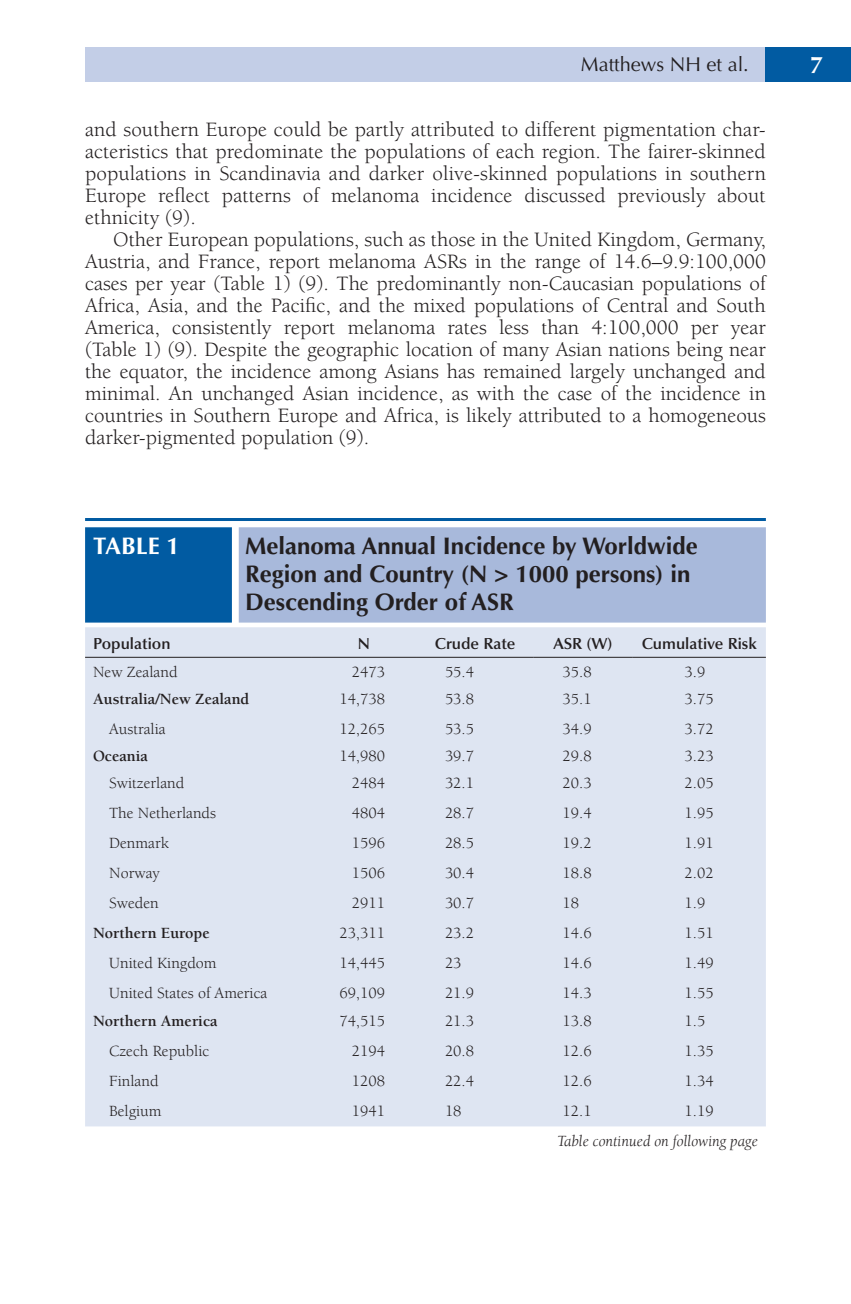
<style>
.page{position:relative;width:851px;height:1304px;background:#fff}
.page>*{position:absolute;margin:0;border:0;box-sizing:border-box;transform-origin:0 0}
.Table_title_3_lines{font:700 24px/28px "Optima";color:#231f20}
.Table_title_3_lines-2{font:700 24px "Optima";color:#fff}
.Body_text_next{font:21px/22px "Berkeley Std";color:#231f20;text-align:justify}
.t1{font:20px "Optima";color:#231f20}
.Table_Body{font:16px "Berkeley Std";color:#231f20}
.Table_Body-2{font:700 16px "Berkeley Std";color:#231f20}
.TCH{font:600 16px "Optima";color:#231f20}
.t2{font:italic 16px "Berkeley Std";color:#231f20}
</style>
<div class="page">
<div style="left:85px;top:47px;width:680px;height:34px;background:#c3cee7"></div>
<div style="left:765px;top:47px;width:85px;height:34px;background:#015ba2"></div>
<div style="left:85px;top:627px;width:680px;height:499px;background:#dee5f2"></div>
<hr style="left:85px;top:657px;width:226px;height:1px;background:#231f20">
<hr style="left:311px;top:657px;width:106px;height:1px;background:#231f20">
<hr style="left:417px;top:657px;width:116px;height:1px;background:#231f20">
<hr style="left:533px;top:657px;width:99px;height:1px;background:#231f20">
<hr style="left:632px;top:657px;width:133px;height:1px;background:#231f20">
<div style="left:85px;top:527px;width:147px;height:96px;background:#015ba2"></div>
<div style="left:239px;top:527px;width:526px;height:96px;background:#a8b9db"></div>
<hr style="left:85px;top:518px;width:680px;height:3px;background:#015ba2">
<p class="t1" style="left:581px;top:53px;width:169px">Matthews NH et al.</p>
<p class="Table_title_3_lines-2" style="left:810px;top:51px;width:15px">7</p>
<p class="Body_text_next" style="left:85px;top:119px;width:682px">and southern Europe could be partly attributed to different pigmentation char&shy;acteristics that predominate the populations of each region. The fairer-skinned populations in Scandinavia and darker olive-skinned populations in southern Europe reflect patterns of melanoma incidence discussed previously about ethnicity (9).</p>
<p class="Body_text_next" style="left:85px;top:229px;width:682px;text-indent:28px">Other European populations, such as those in the United Kingdom, Germany, Austria, and France, report melanoma ASRs in the range of 14.6–9.9:100,000 cases per year (Table 1) (9). The predominantly non-Caucasian populations of Africa, Asia, and the Pacific, and the mixed populations of Central and South America, consistently report melanoma rates less than 4:100,000 per year (Table 1) (9). Despite the geographic location of many Asian nations being near the equator, the incidence among Asians has remained largely unchanged and minimal. An unchanged Asian incidence, as with the case of the incidence in countries in Southern Europe and Africa, is likely attributed to a homogeneous darker-pigmented population (9).</p>
<p class="Table_title_3_lines-2" style="left:93px;top:532px;width:88px">TABLE 1</p>
<p class="Table_title_3_lines" style="left:245px;top:532px;width:454px">Melanoma Annual Incidence by Worldwide<br>Region and Country (N &gt; 1000 persons) in<br>Descending Order of ASR</p>
<p class="TCH" style="left:93px;top:635px;width:79px">Population</p>
<p class="TCH" style="left:358px;top:635px;width:14px">N</p>
<p class="TCH" style="left:434px;top:635px;width:82px">Crude Rate</p>
<p class="TCH" style="left:553px;top:635px;width:61px">ASR (W)</p>
<p class="TCH" style="left:641px;top:635px;width:117px">Cumulative Risk</p>
<p class="Table_Body" style="left:93px;top:663px;width:86px">New Zealand</p>
<p class="Table_Body" style="left:352px;top:663px;width:35px">2473</p>
<p class="Table_Body" style="left:445px;top:663px;width:31px">55.4</p>
<p class="Table_Body" style="left:562px;top:663px;width:31px">35.8</p>
<p class="Table_Body" style="left:684px;top:663px;width:22px">3.9</p>
<p class="Table_Body-2" style="left:93px;top:690px;width:158px">Australia/New Zealand</p>
<p class="Table_Body" style="left:339px;top:690px;width:47px">14,738</p>
<p class="Table_Body" style="left:445px;top:690px;width:31px">53.8</p>
<p class="Table_Body" style="left:562px;top:690px;width:31px">35.1</p>
<p class="Table_Body" style="left:684px;top:690px;width:31px">3.75</p>
<p class="Table_Body" style="left:109px;top:720px;width:58px">Australia</p>
<p class="Table_Body" style="left:339px;top:720px;width:47px">12,265</p>
<p class="Table_Body" style="left:445px;top:720px;width:31px">53.5</p>
<p class="Table_Body" style="left:562px;top:720px;width:31px">34.9</p>
<p class="Table_Body" style="left:684px;top:720px;width:31px">3.72</p>
<p class="Table_Body-2" style="left:93px;top:748px;width:56px">Oceania</p>
<p class="Table_Body" style="left:339px;top:748px;width:47px">14,980</p>
<p class="Table_Body" style="left:445px;top:748px;width:31px">39.7</p>
<p class="Table_Body" style="left:562px;top:748px;width:31px">29.8</p>
<p class="Table_Body" style="left:684px;top:748px;width:31px">3.23</p>
<p class="Table_Body" style="left:109px;top:775px;width:77px">Switzerland</p>
<p class="Table_Body" style="left:352px;top:775px;width:35px">2484</p>
<p class="Table_Body" style="left:445px;top:775px;width:31px">32.1</p>
<p class="Table_Body" style="left:562px;top:775px;width:31px">20.3</p>
<p class="Table_Body" style="left:684px;top:775px;width:31px">2.05</p>
<p class="Table_Body" style="left:109px;top:805px;width:108px">The Netherlands</p>
<p class="Table_Body" style="left:352px;top:805px;width:35px">4804</p>
<p class="Table_Body" style="left:445px;top:805px;width:31px">28.7</p>
<p class="Table_Body" style="left:562px;top:805px;width:31px">19.4</p>
<p class="Table_Body" style="left:684px;top:805px;width:31px">1.95</p>
<p class="Table_Body" style="left:109px;top:835px;width:61px">Denmark</p>
<p class="Table_Body" style="left:352px;top:835px;width:35px">1596</p>
<p class="Table_Body" style="left:445px;top:835px;width:31px">28.5</p>
<p class="Table_Body" style="left:562px;top:835px;width:31px">19.2</p>
<p class="Table_Body" style="left:684px;top:835px;width:31px">1.91</p>
<p class="Table_Body" style="left:109px;top:865px;width:52px">Norway</p>
<p class="Table_Body" style="left:352px;top:865px;width:35px">1506</p>
<p class="Table_Body" style="left:445px;top:865px;width:31px">30.4</p>
<p class="Table_Body" style="left:562px;top:865px;width:31px">18.8</p>
<p class="Table_Body" style="left:684px;top:865px;width:31px">2.02</p>
<p class="Table_Body" style="left:109px;top:895px;width:51px">Sweden</p>
<p class="Table_Body" style="left:352px;top:895px;width:35px">2911</p>
<p class="Table_Body" style="left:445px;top:895px;width:31px">30.7</p>
<p class="Table_Body" style="left:562px;top:895px;width:18px">18</p>
<p class="Table_Body" style="left:684px;top:895px;width:22px">1.9</p>
<p class="Table_Body-2" style="left:93px;top:925px;width:118px">Northern Europe</p>
<p class="Table_Body" style="left:339px;top:925px;width:47px">23,311</p>
<p class="Table_Body" style="left:445px;top:925px;width:31px">23.2</p>
<p class="Table_Body" style="left:562px;top:925px;width:31px">14.6</p>
<p class="Table_Body" style="left:684px;top:925px;width:31px">1.51</p>
<p class="Table_Body" style="left:109px;top:955px;width:109px">United Kingdom</p>
<p class="Table_Body" style="left:339px;top:955px;width:47px">14,445</p>
<p class="Table_Body" style="left:445px;top:955px;width:18px">23</p>
<p class="Table_Body" style="left:562px;top:955px;width:31px">14.6</p>
<p class="Table_Body" style="left:684px;top:955px;width:31px">1.49</p>
<p class="Table_Body" style="left:109px;top:985px;width:160px">United States of America</p>
<p class="Table_Body" style="left:339px;top:985px;width:47px">69,109</p>
<p class="Table_Body" style="left:445px;top:985px;width:31px">21.9</p>
<p class="Table_Body" style="left:562px;top:985px;width:31px">14.3</p>
<p class="Table_Body" style="left:684px;top:985px;width:31px">1.55</p>
<p class="Table_Body-2" style="left:93px;top:1012px;width:126px">Northern America</p>
<p class="Table_Body" style="left:339px;top:1012px;width:47px">74,515</p>
<p class="Table_Body" style="left:445px;top:1012px;width:31px">21.3</p>
<p class="Table_Body" style="left:562px;top:1012px;width:31px">13.8</p>
<p class="Table_Body" style="left:684px;top:1012px;width:22px">1.5</p>
<p class="Table_Body" style="left:109px;top:1042px;width:102px">Czech Republic</p>
<p class="Table_Body" style="left:352px;top:1042px;width:35px">2194</p>
<p class="Table_Body" style="left:445px;top:1042px;width:31px">20.8</p>
<p class="Table_Body" style="left:562px;top:1042px;width:31px">12.6</p>
<p class="Table_Body" style="left:684px;top:1042px;width:31px">1.35</p>
<p class="Table_Body" style="left:109px;top:1072px;width:51px">Finland</p>
<p class="Table_Body" style="left:352px;top:1072px;width:35px">1208</p>
<p class="Table_Body" style="left:445px;top:1072px;width:31px">22.4</p>
<p class="Table_Body" style="left:562px;top:1072px;width:31px">12.6</p>
<p class="Table_Body" style="left:684px;top:1072px;width:31px">1.34</p>
<p class="Table_Body" style="left:109px;top:1102px;width:54px">Belgium</p>
<p class="Table_Body" style="left:352px;top:1102px;width:35px">1941</p>
<p class="Table_Body" style="left:445px;top:1102px;width:18px">18</p>
<p class="Table_Body" style="left:562px;top:1102px;width:31px">12.1</p>
<p class="Table_Body" style="left:684px;top:1102px;width:31px">1.19</p>
<p class="t2" style="left:557px;top:1132px;width:202px">Table continued on following page</p>
</div>
